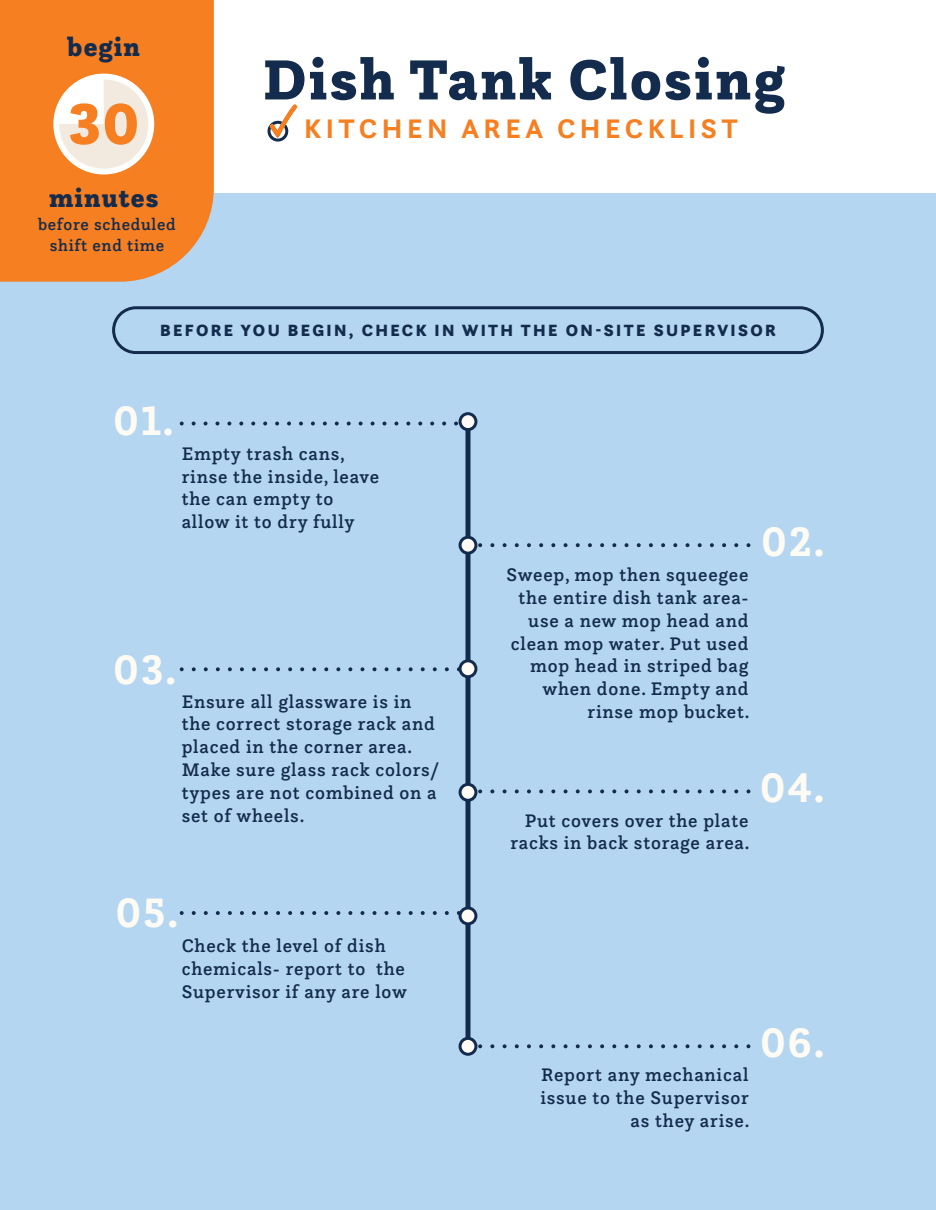
<style>
.page{position:relative;width:936px;height:1210px;background:#fff}
.page>*{position:absolute;margin:0;border:0;box-sizing:border-box;transform-origin:0 0}
.t1{font:900 60px "Questa Slab";color:#f57f21}
.t2{font:900 59px "Questa Slab";letter-spacing:.04em;color:#132b4d}
.t3{font:700 43px "Questa Slab";letter-spacing:.04em;color:#fefbf5}
.t4{font:700 28px "Questa Sans";letter-spacing:.16em;color:#f57f21}
.t5{font:900 27px "Questa Slab";letter-spacing:.04em;color:#132b4d}
.t6{font:500 19px/22.8px "Questa Slab";letter-spacing:.04em;color:#132b4d}
.t7{font:900 17px "Questa Sans";letter-spacing:.14em;color:#132b4d}
.t8{font:500 17px/20.4px "Questa Slab";letter-spacing:.04em;color:#132b4d;text-align:center}
</style>
<div class="page">
<div style="left:0;top:193px;width:936px;height:1017px;background:#b5d6f0"></div>
<div style="left:0;top:0;width:214px;height:282px;background:#f57f21"></div>
<div style="left:53px;top:74px;width:101px;height:100px;background:#fff;border-radius:50%"></div>
<svg style="left:59px;top:79px;width:89px;height:90px"></svg>
<hr style="left:466px;top:425px;width:4px;height:621px;background:#132b4d">
<svg style="left:182px;top:421px;width:274px;height:4px"></svg>
<svg style="left:470px;top:516px;width:281px;height:106px"></svg>
<svg style="left:458px;top:756px;width:278px;height:72px"></svg>
<svg style="left:477px;top:1044px;width:259px;height:4px"></svg>
<svg style="left:182px;top:667px;width:265px;height:4px"></svg>
<svg style="left:182px;top:911px;width:265px;height:4px"></svg>
<div style="left:460px;top:414px;width:16px;height:15px;background:#fefbf5;border-radius:50%"></div>
<div style="left:459px;top:412px;width:18px;height:19px;border:3px solid #132b4d;border-radius:50%"></div>
<div style="left:460px;top:537px;width:16px;height:16px;background:#fefbf5;border-radius:50%"></div>
<div style="left:459px;top:536px;width:18px;height:19px;border:3px solid #132b4d;border-radius:50%"></div>
<div style="left:460px;top:661px;width:16px;height:16px;background:#fefbf5;border-radius:50%"></div>
<div style="left:459px;top:659px;width:18px;height:19px;border:3px solid #132b4d;border-radius:50%"></div>
<div style="left:460px;top:784px;width:16px;height:16px;background:#fefbf5;border-radius:50%"></div>
<div style="left:459px;top:783px;width:18px;height:19px;border:3px solid #132b4d;border-radius:50%"></div>
<div style="left:460px;top:908px;width:16px;height:16px;background:#fefbf5;border-radius:50%"></div>
<div style="left:459px;top:906px;width:18px;height:19px;border:3px solid #132b4d;border-radius:50%"></div>
<div style="left:460px;top:1038px;width:16px;height:16px;background:#fefbf5;border-radius:50%"></div>
<div style="left:459px;top:1037px;width:18px;height:19px;border:3px solid #132b4d;border-radius:50%"></div>
<svg style="left:267px;top:104px;width:31px;height:38px"></svg>
<div style="left:112px;top:306px;width:712px;height:48px;border:3px solid #132b4d;border-radius:22px"></div>
<h3 class="t5" style="left:68px;top:29px;width:74px">begin</h3>
<h1 class="t1" style="left:68px;top:84px;width:73px">30</h1>
<h3 class="t5" style="left:49px;top:181px;width:111px">minutes</h3>
<p class="t8" style="left:38px;top:214px;width:139px">before scheduled shift end time</p>
<h2 class="t2" style="left:263px;top:41px;width:523px">Dish Tank Closing</h2>
<h3 class="t4" style="left:304px;top:111px;width:435px">KITCHEN AREA CHECKLIST</h3>
<p class="t7" style="left:160px;top:319px;width:617px">BEFORE YOU BEGIN, CHECK IN WITH THE ON-SITE SUPERVISOR</p>
<h3 class="t3" style="left:113px;top:392px;width:62px">01.</h3>
<p class="t6" style="left:182px;top:442px;width:199px">Empty trash cans, rinse the inside, leave the can empty to allow it to dry fully</p>
<h3 class="t3" style="left:113px;top:642px;width:65px">03.</h3>
<p class="t6" style="left:182px;top:689px;width:259px">Ensure all glassware is in the correct storage rack and placed in the corner area.<br>Make sure glass rack colors/ types are not combined on a set of wheels.</p>
<h3 class="t3" style="left:116px;top:884px;width:64px">05.</h3>
<p class="t6" style="left:182px;top:934px;width:227px">Check the level of dish chemicals- report to the<br>Supervisor if any are low</p>
<p class="t6" style="left:506px;top:563px;width:244px;text-align:right">Sweep, mop then squeegee the entire dish tank area&shy;use a new mop head and clean mop water. Put used mop head in striped bag when done. Empty and rinse mop bucket.</p>
<h3 class="t3" style="left:761px;top:514px;width:65px">02.</h3>
<p class="t6" style="left:511px;top:808px;width:240px;text-align:right">Put covers over the plate racks in back storage area.</p>
<h3 class="t3" style="left:760px;top:760px;width:66px">04.</h3>
<p class="t6" style="left:540px;top:1063px;width:211px;text-align:right">Report any mechanical issue to the Supervisor as they arise.</p>
<h3 class="t3" style="left:760px;top:1015px;width:66px">06.</h3>
</div>
